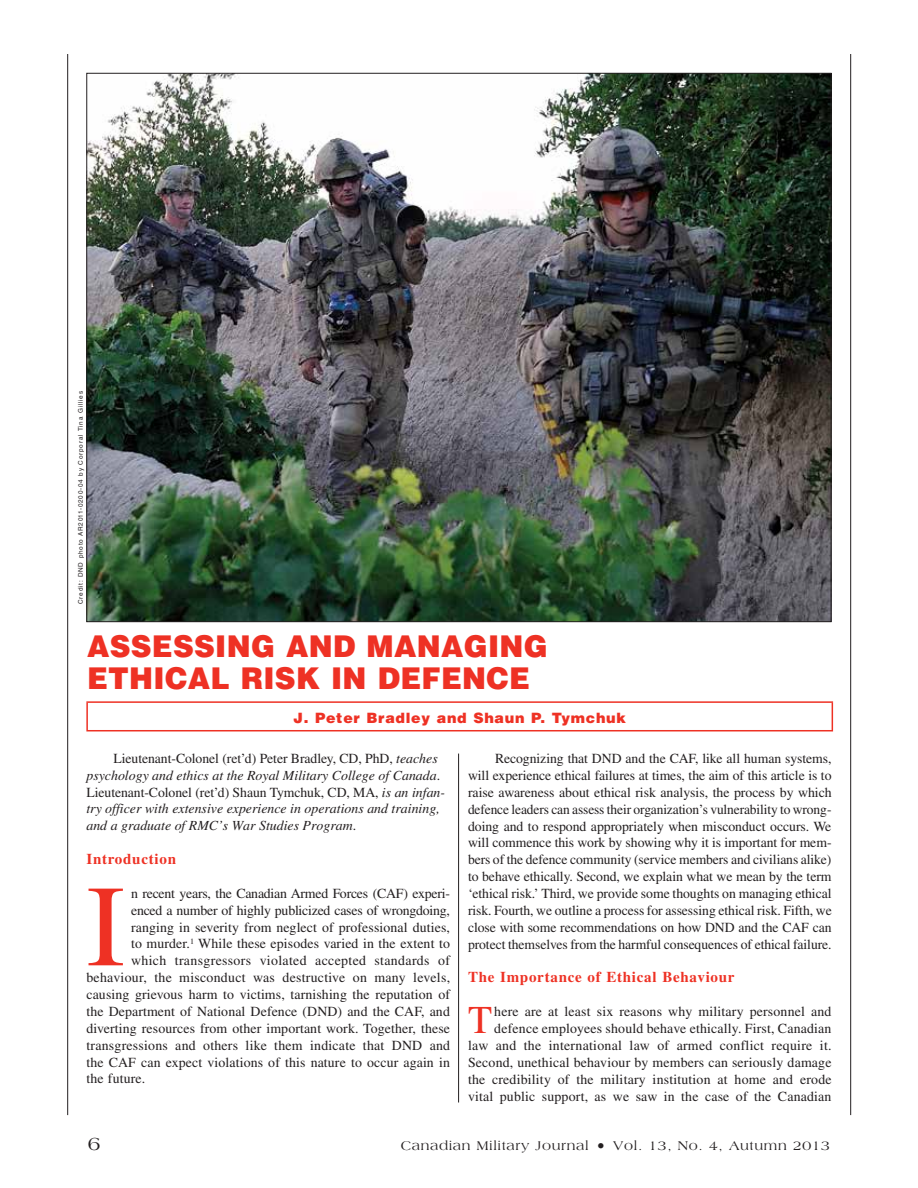
<style>
.page{position:relative;width:918px;height:1188px;background:#fff}
.page>*{position:absolute;margin:0;border:0;box-sizing:border-box;transform-origin:0 0}
.t1{font:115.8px "Times LT Std";color:#ee3124}
.t2{font:39.3px "Times LT Std";color:#ee3124}
.t3{font:900 30px/31.5px "Helvetica LT Std";letter-spacing:.01em;color:#ee3124;scale:.96 1}
.t4{font:19.5px "Americana Std";color:#231f20}
.t5{font:700 15px "Times LT Std";letter-spacing:.05em;color:#ee3124}
.t6{font:900 14.25px "Helvetica LT Std";letter-spacing:.05em;color:#ee3124}
.t7{font:13.8px/16.8px "Times LT Std";letter-spacing:.01em;color:#231f20;text-align:justify}
.t8{font:italic 13.8px/16.8px "Times LT Std";color:#231f20}
.t9{font:13.8px "Times LT Std";letter-spacing:-.02em;color:#231f20}
.t10{font:13.8px "Times LT Std";letter-spacing:-.015em;color:#231f20}
.t11{font:13.5px "Americana Std";letter-spacing:.05em;color:#231f20}
.t12{font:6.3px "Helvetica LT Std";letter-spacing:.125em;color:#231f20}
.s1{font-style:normal}
.s2{font-size:16.5px}
</style>
<div class="page">
<hr style="left:850px;top:54px;width:1px;height:1061px;background:#231f20">
<hr style="left:67px;top:54px;width:1px;height:1061px;background:#231f20">
<hr style="left:458px;top:754px;width:1px;height:348px;background:#231f20">
<hr style="left:86px;top:703px;width:2px;height:27px;background:#ee3124">
<hr style="left:86px;top:701px;width:747px;height:2px;background:#ee3124">
<svg style="left:832px;top:703px;width:1px;height:27px"></svg>
<hr style="left:86px;top:730px;width:747px;height:1px;background:#ee3124">
<img style="left:88px;top:75px;width:741px;height:545px">
<p class="t12" style="left:77px;top:604px;width:214px;rotate:-90deg">Credit: DND photo AR2011-0200-04 by Corporal Tina Gillies</p>
<h3 class="t3" style="left:87px;top:630px;width:481px">ASSESSING AND MANAGING<br>ETHICAL RISK IN DEFENCE</h3>
<p class="t6" style="left:293px;top:709px;width:334px">J. Peter Bradley and Shaun P. Tymchuk</p>
<p class="t8" style="left:86px;top:750px;width:360px;text-indent:27px"><span class="s1">Lieutenant-Colonel (ret’d) Peter Bradley, CD, PhD,</span> teaches psychology and ethics at the Royal Military College of Canada<span class="s1">.<br>Lieutenant-Colonel (ret’d) Shaun Tymchuk, CD, MA,</span> is an infan&shy;try officer with extensive experience in operations and training, and a graduate of RMC’s War Studies Program<span class="s1">.</span></p>
<p class="t5" style="left:86px;top:850px;width:91px">Introduction</p>
<h1 class="t1" style="left:86px;top:861px;width:40px">I</h1>
<p class="t10" style="left:131px;top:885px;width:320px">n recent years, the Canadian Armed Forces (CAF) experi-</p>
<p class="t9" style="left:131px;top:902px;width:320px">enced a number of highly publicized cases of wrongdoing,</p>
<p class="t7" style="left:131px;top:918px;width:320px">ranging in severity from neglect of professional duties,</p>
<p class="t7" style="left:131px;top:935px;width:320px">to murder.<sup>1</sup> While these episodes varied in the extent to</p>
<p class="t7" style="left:131px;top:952px;width:320px">which transgressors violated accepted standards of</p>
<p class="t7" style="left:86px;top:969px;width:365px">behaviour, the misconduct was destructive on many levels,</p>
<p class="t7" style="left:86px;top:986px;width:365px">causing grievous harm to victims, tarnishing the reputation of</p>
<p class="t7" style="left:86px;top:1003px;width:365px">the Department of National Defence (DND) and the CAF, and</p>
<p class="t7" style="left:86px;top:1020px;width:365px">diverting resources from other important work. Together, these</p>
<p class="t7" style="left:86px;top:1037px;width:365px">transgressions and others like them indicate that DND and</p>
<p class="t7" style="left:86px;top:1053px;width:365px">the CAF can expect violations of this nature to occur again in</p>
<p class="t7" style="left:86px;top:1070px;width:60px">the future.</p>
<p class="t7" style="left:468px;top:750px;width:365px;text-indent:27px">Recognizing that DND and the CAF, like all human systems, will experience ethical failures at times, the aim of this article is to raise awareness about ethical risk analysis, the process by which defence leaders can assess their organization’s vulnerability to wrong&shy;doing and to respond appropriately when misconduct occurs. We will commence this work by showing why it is important for mem&shy;bers of the defence community (service members and civilians alike) to behave ethically. Second, we explain what we mean by the term ‘ethical risk.’ Third, we provide some thoughts on managing ethical risk. Fourth, we outline a process for assessing ethical risk. Fifth, we close with some recommendations on how DND and the CAF can protect themselves from the harmful consequences of ethical failure.</p>
<p class="t5" style="left:468px;top:968px;width:268px">The Importance of Ethical Behaviour</p>
<h2 class="t2" style="left:468px;top:998px;width:26px">T</h2>
<p class="t7" style="left:468px;top:1003px;width:365px;text-align:right">here are at least six reasons why military personnel and defence employees should behave ethically. First, Canadian<br>law and the international law of armed conflict require it.<br>Second, unethical behaviour by members can seriously damage the credibility of the military institution at home and erode vital public support, as we saw in the case of the Canadian</p>
<h3 class="t4" style="left:88px;top:1132px;width:14px">6</h3>
<p class="t11" style="left:401px;top:1138px;width:431px">Canadian Military Journal <span class="s2">•</span> Vol. 13, No. 4, Autumn 2013</p>
</div>
